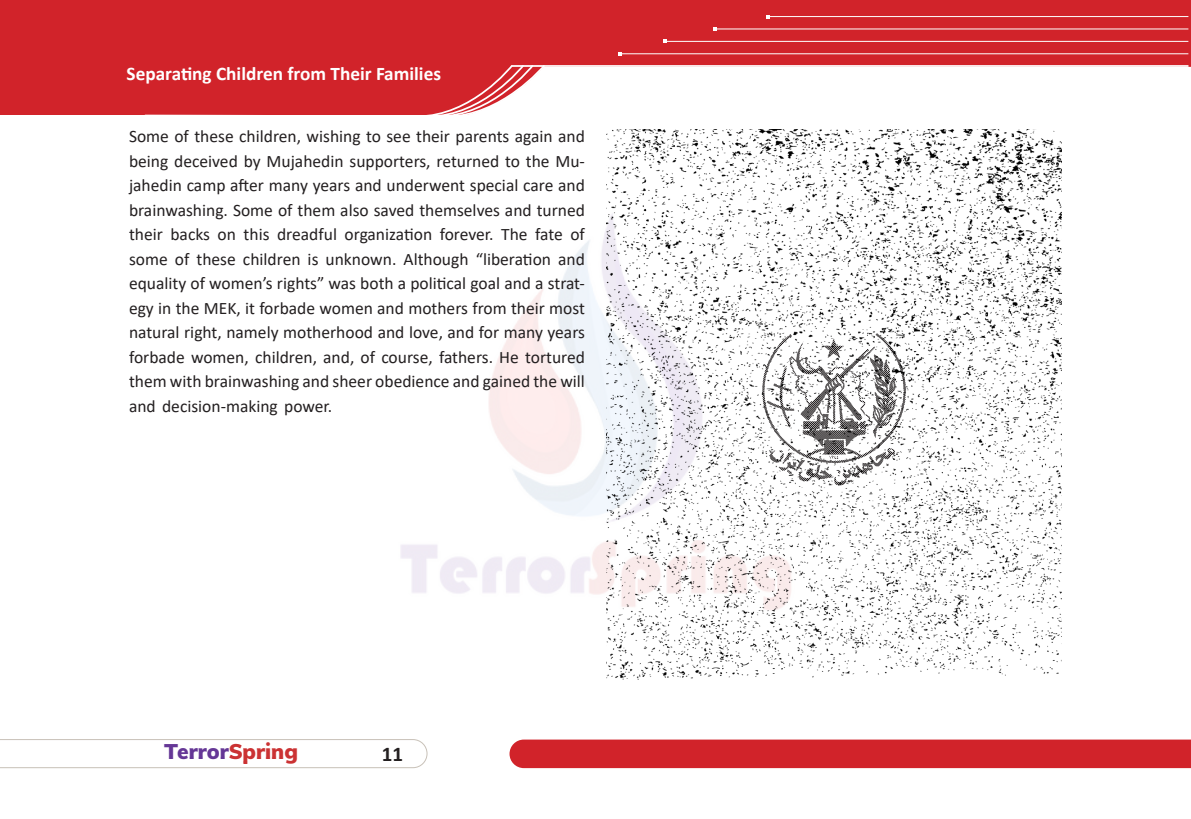
<style>
.page{position:relative;width:1191px;height:819px;background:#fff}
.page>*{position:absolute;margin:0;border:0;box-sizing:border-box;transform-origin:0 0}
.t1{font:21px "Farhang Variable";color:#653796}
.t2{font:700 21px "Calibri";color:#231f20}
.t3{font:700 19.25px "Calibri";color:#fff}
.پاراگراف{font:17.5px/24.5px "Calibri";color:#231f20;text-align:justify}
.s1{color:#cb3233}
</style>
<div class="page">
<div style="left:509px;top:739px;width:682px;height:29px;background:#d1232a"></div>
<svg style="left:0;top:739px;width:427px;height:29px"></svg>
<div style="left:0;top:0;width:1191px;height:115px;background:#d1232a"></div>
<hr style="left:620px;top:53px;width:568px;height:1px;background:#fff">
<svg style="left:618px;top:52px;width:4px;height:4px"></svg>
<hr style="left:665px;top:41px;width:523px;height:1px;background:#fff">
<hr style="left:715px;top:29px;width:473px;height:1px;background:#fff">
<svg style="left:713px;top:27px;width:4px;height:4px"></svg>
<hr style="left:768px;top:16px;width:420px;height:1px;background:#fff">
<svg style="left:144px;top:65px;width:1047px;height:50px"></svg>
<img style="left:606px;top:129px;width:456px;height:551px">
<p class="t3" style="left:127px;top:60px;width:316px">Separating Children from Their Families</p>
<p class="پاراگراف" style="left:129px;top:124px;width:457px">Some of these children, wishing to see their parents again and being deceived by Mujahedin supporters, returned to the Mu&shy;jahedin camp after many years and underwent special care and brainwashing. Some of them also saved themselves and turned their backs on this dreadful organization forever. The fate of some of these children is unknown. Although “liberation and equality of women’s rights” was both a political goal and a strat&shy;egy in the MEK, it forbade women and mothers from their most natural right, namely motherhood and love, and for many years forbade women, children, and, of course, fathers. He tortured them with brainwashing and sheer obedience and gained the will and decision-making power.</p>
<p class="t1" style="left:164px;top:740px;width:135px">Terror<span class="s1">Spring</span></p>
<p class="t2" style="left:382px;top:739px;width:23px">11</p>
</div>
